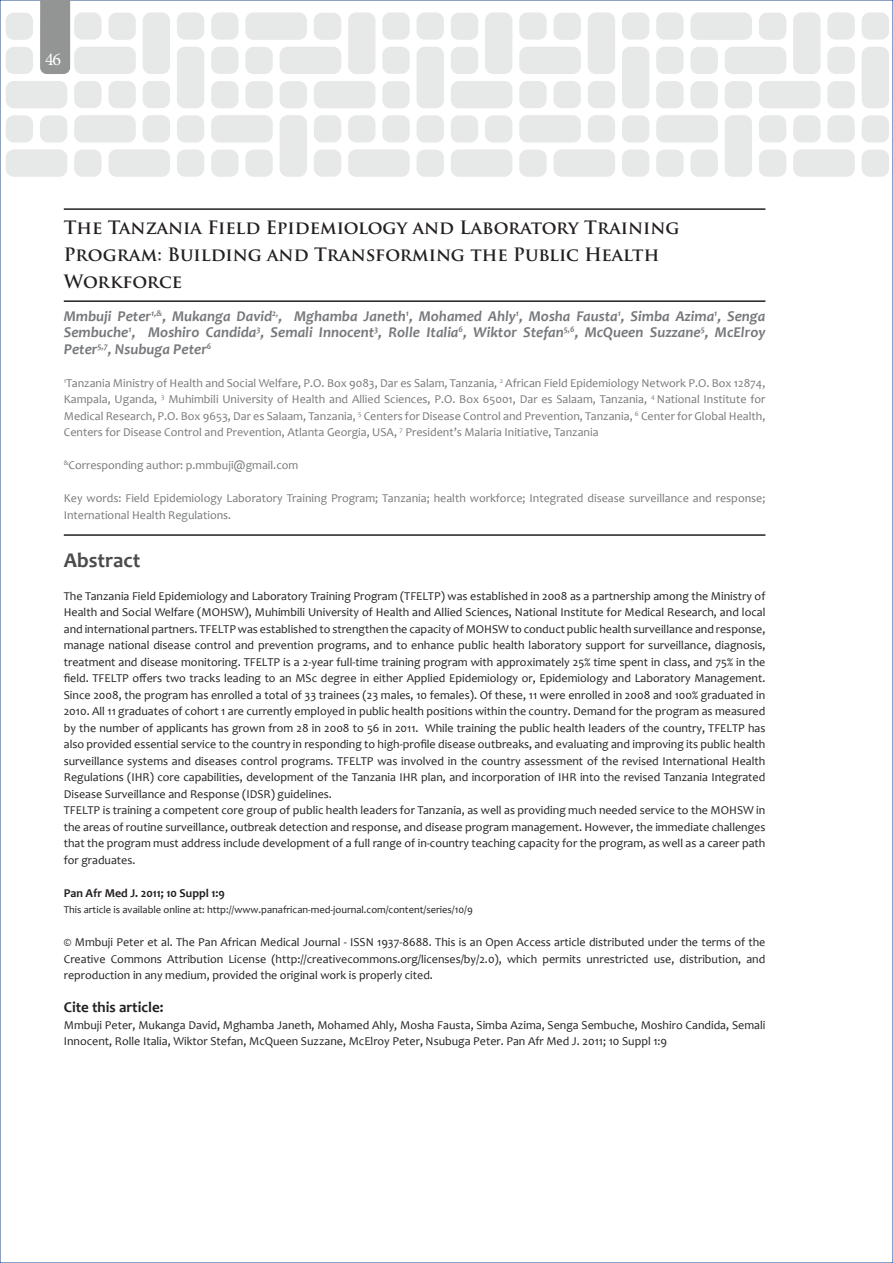
<style>
.page{position:relative;width:893px;height:1263px;background:#fff}
.page>*{position:absolute;margin:0;border:0;box-sizing:border-box;transform-origin:0 0}
.t1{font:700 21px "Candara";color:#4b4c4d}
.t2{font:700 18px/27px "Trajan Pro";color:#231f20}
.t3{font:18px "Minion Pro";color:#fff}
.t4{font:italic 700 15px/16.5px "Candara";color:#76787b;text-align:justify}
.t5{font:700 15px "Candara";color:#231f20}
.t6{font:12px/16.5px "Candara";color:#231f20}
.t7{font:12px/16.5px "Candara";color:#76787b;text-align:justify}
.t8{font:700 12px "Candara";color:#231f20}
.t9{font:10.5px "Candara";color:#231f20}
</style>
<div class="page">
<svg style="left:6px;top:12px;width:883px;height:165px;fill:#e7e9e8"></svg>
<div style="left:40px;top:0;width:30px;height:74px;background:#939595"></div>
<hr style="left:64px;top:208px;width:701px;height:2px;background:#231f20">
<hr style="left:64px;top:300px;width:701px;height:2px;background:#231f20">
<hr style="left:64px;top:534px;width:701px;height:2px;background:#231f20">
<h2 class="t3" style="left:45px;top:47px;width:18px">46</h2>
<h2 class="t2" style="left:64px;top:214px;width:617px">The Tanzania Field Epidemiology and Laboratory Training<br>Program: Building and Transforming the Public Health<br>Workforce</h2>
<p class="t4" style="left:64px;top:307px;width:703px">Mmbuji Peter<sup>1,&amp;</sup>, Mukanga David<sup>2,</sup>, Mghamba Janeth<sup>1</sup>, Mohamed Ahly<sup>1</sup>, Mosha Fausta<sup>1</sup>, Simba Azima<sup>1</sup>, Senga Sembuche<sup>1</sup>, Moshiro Candida<sup>3</sup>, Semali Innocent<sup>3</sup>, Rolle Italia<sup>6</sup>, Wiktor Stefan<sup>5,6</sup>, McQueen Suzzane<sup>5</sup>, McElroy Peter<sup>5,7</sup>, Nsubuga Peter<sup>6</sup></p>
<p class="t7" style="left:64px;top:374px;width:703px"><sup>1</sup>Tanzania Ministry of Health and Social Welfare, P.O. Box 9083, Dar es Salam, Tanzania, <sup>2</sup> African Field Epidemiology Network P.O. Box 12874, Kampala, Uganda, <sup>3</sup> Muhimbili University of Health and Allied Sciences, P.O. Box 65001, Dar es Salaam, Tanzania, <sup>4</sup> National Institute for Medical Research, P.O. Box 9653, Dar es Salaam, Tanzania, <sup>5</sup> Centers for Disease Control and Prevention, Tanzania, <sup>6</sup> Center for Global Health, Centers for Disease Control and Prevention, Atlanta Georgia, USA, <sup>7</sup> President’s Malaria Initiative, Tanzania</p>
<p class="t7" style="left:64px;top:457px;width:236px"><sup>&amp;</sup>Corresponding author: p.mmbuji@gmail.com</p>
<p class="t7" style="left:64px;top:490px;width:703px">Key words: Field Epidemiology Laboratory Training Program; Tanzania; health workforce; Integrated disease surveillance and response;<br>International Health Regulations.</p>
<h1 class="t1" style="left:64px;top:547px;width:78px">Abstract</h1>
<p class="t6" style="left:64px;top:587px;width:703px">The Tanzania Field Epidemiology and Laboratory Training Program (TFELTP) was established in 2008 as a partnership among the Ministry of Health and Social Welfare (MOHSW), Muhimbili University of Health and Allied Sciences, National Institute for Medical Research, and local and international partners. TFELTP was established to strengthen the capacity of MOHSW to conduct public health surveillance and response, manage national disease control and prevention programs, and to enhance public health laboratory support for surveillance, diagnosis, treatment and disease monitoring. TFELTP is a 2-year full-time training program with approximately 25% time spent in class, and 75% in the field. TFELTP offers two tracks leading to an MSc degree in either Applied Epidemiology or, Epidemiology and Laboratory Management.<br>Since 2008, the program has enrolled a total of 33 trainees (23 males, 10 females). Of these, 11 were enrolled in 2008 and 100% graduated in 2010. All 11 graduates of cohort 1 are currently employed in public health positions within the country. Demand for the program as measured by the number of applicants has grown from 28 in 2008 to 56 in 2011. While training the public health leaders of the country, TFELTP has also provided essential service to the country in responding to high-profile disease outbreaks, and evaluating and improving its public health surveillance systems and diseases control programs. TFELTP was involved in the country assessment of the revised International Health Regulations (IHR) core capabilities, development of the Tanzania IHR plan, and incorporation of IHR into the revised Tanzania Integrated Disease Surveillance and Response (IDSR) guidelines.<br>TFELTP is training a competent core group of public health leaders for Tanzania, as well as providing much needed service to the MOHSW in the areas of routine surveillance, outbreak detection and response, and disease program management. However, the immediate challenges that the program must address include development of a full range of in-country teaching capacity for the program, as well as a career path for graduates.</p>
<p class="t8" style="left:64px;top:885px;width:163px">Pan Afr Med J. 2011; 10 Suppl 1:9</p>
<p class="t9" style="left:64px;top:903px;width:410px">This article is available online at: http://www.panafrican-med-journal.com/content/series/10/9</p>
<p class="t6" style="left:64px;top:934px;width:703px;text-align:justify">© Mmbuji Peter et al. The Pan African Medical Journal - ISSN 1937-8688. This is an Open Access article distributed under the terms of the Creative Commons Attribution License (http://creativecommons.org/licenses/by/2.0), which permits unrestricted use, distribution, and reproduction in any medium, provided the original work is properly cited.</p>
<p class="t5" style="left:64px;top:998px;width:101px">Cite this article:</p>
<p class="t6" style="left:64px;top:1016px;width:703px">Mmbuji Peter, Mukanga David, Mghamba Janeth, Mohamed Ahly, Mosha Fausta, Simba Azima, Senga Sembuche, Moshiro Candida, Semali<br>Innocent, Rolle Italia, Wiktor Stefan, McQueen Suzzane, McElroy Peter, Nsubuga Peter. Pan Afr Med J. 2011; 10 Suppl 1:9</p>
</div>
